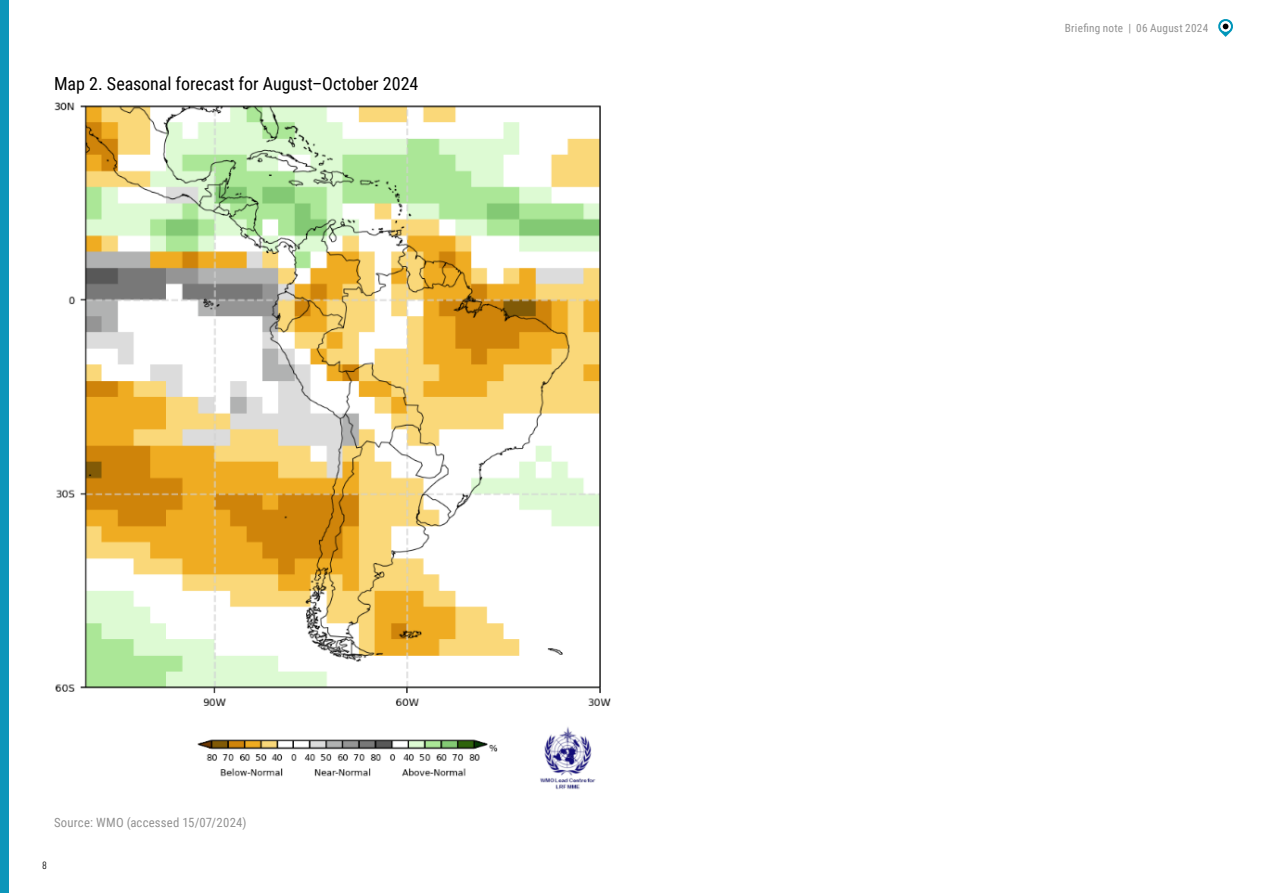
<style>
.page{position:relative;width:1263px;height:893px;background:#fff}
.page>*{position:absolute;margin:0;border:0;box-sizing:border-box;transform-origin:0 0}
.t1{font:18px "Roboto Condensed";color:#000}
.t2{font:12.75px "Roboto Condensed";letter-spacing:.015em;color:#929292}
.t3{font:11.25px "Roboto Condensed";letter-spacing:.02em;color:#929292}
.t4{font:10.5px "Bebas Neue Pro Middle";color:#000}
</style>
<div class="page">
<svg style="left:1218px;top:19px;width:15px;height:18px"></svg>
<div style="left:0;top:0;width:9px;height:893px;background:#0c96ba"></div>
<img style="left:54px;top:102px;width:556px;height:688px">
<p class="t1" style="left:54px;top:71px;width:366px">Map 2. Seasonal forecast for August–October 2024</p>
<p class="t2" style="left:54px;top:814px;width:194px">Source: WMO (accessed 15/07/2024)</p>
<p class="t4" style="left:43px;top:859px;width:6px">8</p>
<p class="t3" style="left:1065px;top:20px;width:145px">Briefing note | 06 August 2024</p>
</div>
